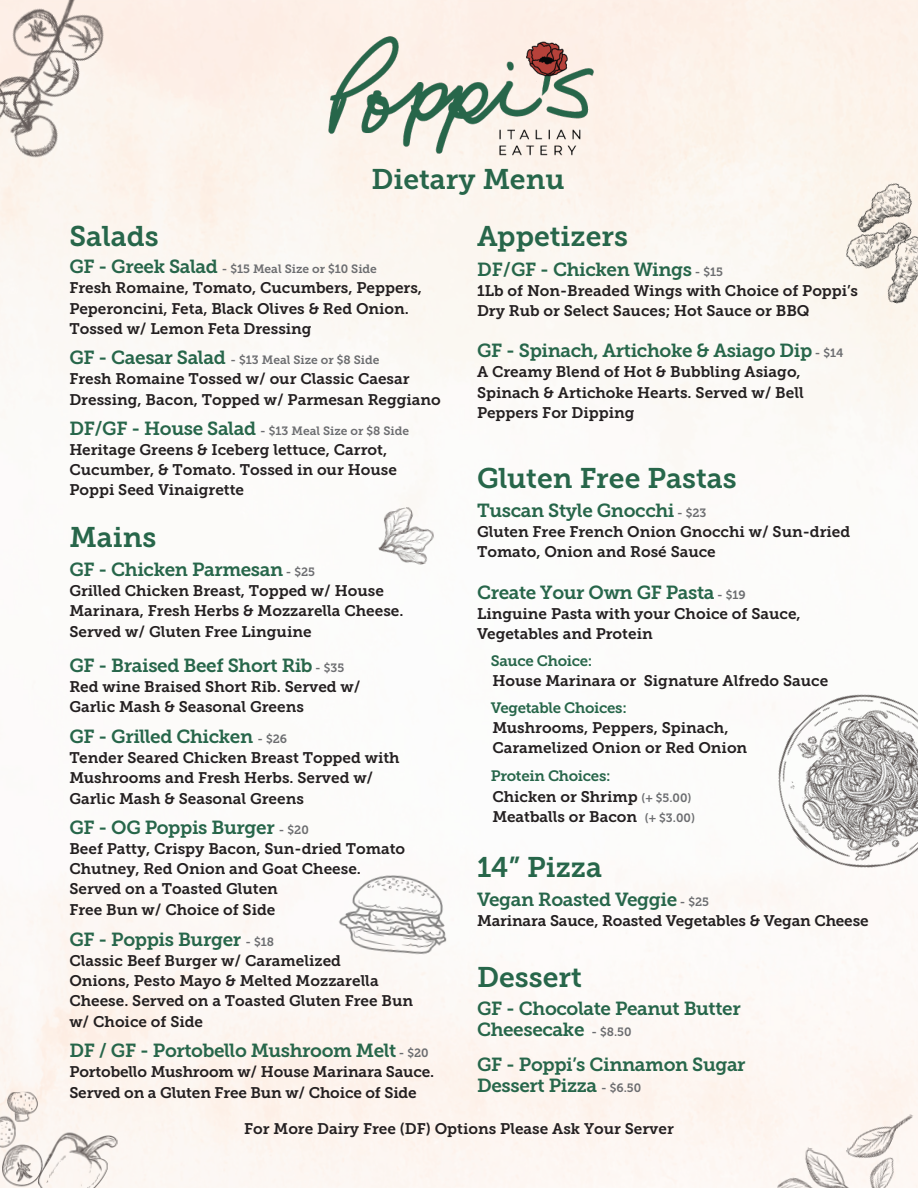
<style>
.page{position:relative;width:918px;height:1188px;background:#fff}
.page>*{position:absolute;margin:0;border:0;box-sizing:border-box;transform-origin:0 0}
.t1{font:28.35px "Museo Slab 700";color:#27664a}
.t2{font:18.9px "Museo Slab 700";letter-spacing:-.02em;color:#27664a}
.t3{font:15.3px/20.1px "Museo Slab 700";color:#231f20}
.t4{font:15px "Museo Slab 700";letter-spacing:-.02em;color:#27664a}
.t5{font:12px "Museo Slab 700";color:#6c6d70}
.s1{font-size:18.9px;color:#27664a}
.s2{font-size:12px;color:#6c6d70}
</style>
<div class="page">
<img style="left:0;top:1089px;width:118px;height:99px">
<img style="left:0;top:0;width:180px;height:214px">
<img style="left:373px;top:504px;width:65px;height:67px">
<img style="left:835px;top:1096px;width:83px;height:92px">
<img style="left:305px;top:12px;width:306px;height:169px">
<img style="left:741px;top:660px;width:177px;height:245px">
<img style="left:328px;top:861px;width:132px;height:111px">
<img style="left:817px;top:153px;width:101px;height:176px">
<img style="left:777px;top:1144px;width:91px;height:44px">
<p class="t1" style="left:371px;top:163px;width:195px">Dietary Menu</p>
<p class="t1" style="left:69px;top:220px;width:91px">Salads</p>
<p class="t5" style="left:69px;top:262px;width:309px"><span class="s1">GF - Greek Salad</span> - $15 Meal Size or $10 Side</p>
<p class="t3" style="left:69px;top:278px;width:354px">Fresh Romaine, Tomato, Cucumbers, Peppers,<br>Peperoncini, Feta, Black Olives &amp; Red Onion.<br>Tossed w/ Lemon Feta Dressing</p>
<p class="t5" style="left:69px;top:353px;width:312px"><span class="s1">GF - Caesar Salad</span> - $13 Meal Size or $8 Side</p>
<p class="t3" style="left:69px;top:368px;width:373px;line-height:21.1px">Fresh Romaine Tossed w/ our Classic Caesar<br>Dressing, Bacon, Topped w/ Parmesan Reggiano</p>
<p class="t5" style="left:69px;top:424px;width:341px"><span class="s1">DF/GF - House Salad</span> - $13 Meal Size or $8 Side</p>
<p class="t3" style="left:69px;top:440px;width:319px">Heritage Greens &amp; Iceberg lettuce, Carrot,</p>
<p class="t3" style="left:69px;top:460px;width:329px">Cucumber, &amp; Tomato. Tossed in our House</p>
<p class="t3" style="left:69px;top:480px;width:176px">Poppi Seed Vinaigrette</p>
<p class="t1" style="left:477px;top:220px;width:153px">Appetizers</p>
<p class="t2" style="left:477px;top:259px;width:248px">DF/GF - Chicken Wings <span class="s2">- $15</span></p>
<p class="t3" style="left:477px;top:281px;width:383px">1Lb of Non-Breaded Wings with Choice of Poppi’s<br>Dry Rub or Select Sauces; Hot Sauce or BBQ</p>
<p class="t2" style="left:477px;top:340px;width:368px">GF - Spinach, Artichoke &amp; Asiago Dip <span class="s2">- $14</span></p>
<p class="t3" style="left:477px;top:362px;width:325px">A Creamy Blend of Hot &amp; Bubbling Asiago,</p>
<p class="t3" style="left:477px;top:382px;width:328px">Spinach &amp; Artichoke Hearts. Served w/ Bell</p>
<p class="t3" style="left:477px;top:402px;width:159px">Peppers For Dipping</p>
<p class="t1" style="left:477px;top:462px;width:261px">Gluten Free Pastas</p>
<p class="t2" style="left:477px;top:500px;width:231px">Tuscan Style Gnocchi <span class="s2">- $23</span></p>
<p class="t3" style="left:477px;top:522px;width:375px">Gluten Free French Onion Gnocchi w/ Sun-dried</p>
<p class="t3" style="left:477px;top:542px;width:240px">Tomato, Onion and Rosé Sauce</p>
<p class="t2" style="left:477px;top:581px;width:270px">Create Your Own GF Pasta <span class="s2">- $19</span></p>
<p class="t3" style="left:477px;top:604px;width:325px">Linguine Pasta with your Choice of Sauce,<br>Vegetables and Protein</p>
<p class="t4" style="left:491px;top:652px;width:103px">Sauce Choice:</p>
<p class="t3" style="left:492px;top:671px;width:337px">House Marinara or Signature Alfredo Sauce</p>
<p class="t4" style="left:491px;top:700px;width:138px">Vegetable Choices:</p>
<p class="t3" style="left:492px;top:718px;width:238px">Mushrooms, Peppers, Spinach,</p>
<p class="t3" style="left:492px;top:738px;width:256px">Caramelized Onion or Red Onion</p>
<p class="t4" style="left:491px;top:767px;width:121px">Protein Choices:</p>
<p class="t3" style="left:492px;top:787px;width:201px">Chicken or Shrimp <span class="s2">(+ $5.00)</span></p>
<p class="t3" style="left:492px;top:807px;width:204px">Meatballs or Bacon <span class="s2">(+ $3.00)</span></p>
<p class="t1" style="left:69px;top:521px;width:89px">Mains</p>
<p class="t2" style="left:69px;top:558px;width:247px">GF - Chicken Parmesan <span class="s2">- $25</span></p>
<p class="t3" style="left:69px;top:580px;width:336px;line-height:20.7px">Grilled Chicken Breast, Topped w/ House<br>Marinara, Fresh Herbs &amp; Mozzarella Cheese.<br>Served w/ Gluten Free Linguine</p>
<p class="t2" style="left:69px;top:655px;width:277px">GF - Braised Beef Short Rib <span class="s2">- $35</span></p>
<p class="t3" style="left:69px;top:677px;width:293px">Red wine Braised Short Rib. Served w/</p>
<p class="t3" style="left:69px;top:697px;width:236px">Garlic Mash &amp; Seasonal Greens</p>
<p class="t2" style="left:69px;top:725px;width:219px">GF - Grilled Chicken <span class="s2">- $26</span></p>
<p class="t3" style="left:69px;top:747px;width:332px">Tender Seared Chicken Breast Topped with<br>Mushrooms and Fresh Herbs. Served w/</p>
<p class="t3" style="left:69px;top:789px;width:236px">Garlic Mash &amp; Seasonal Greens</p>
<p class="t2" style="left:69px;top:817px;width:241px">GF - OG Poppis Burger <span class="s2">- $20</span></p>
<p class="t3" style="left:69px;top:839px;width:337px">Beef Patty, Crispy Bacon, Sun-dried Tomato</p>
<p class="t3" style="left:69px;top:859px;width:293px">Chutney, Red Onion and Goat Cheese.</p>
<p class="t3" style="left:69px;top:879px;width:210px">Served on a Toasted Gluten</p>
<p class="t3" style="left:69px;top:900px;width:208px">Free Bun w/ Choice of Side</p>
<p class="t2" style="left:69px;top:928px;width:206px">GF - Poppis Burger <span class="s2">- $18</span></p>
<p class="t3" style="left:69px;top:950px;width:273px">Classic Beef Burger w/ Caramelized</p>
<p class="t3" style="left:69px;top:970px;width:345px">Onions, Pesto Mayo &amp; Melted Mozzarella<br>Cheese. Served on a Toasted Gluten Free Bun</p>
<p class="t3" style="left:69px;top:1012px;width:135px">w/ Choice of Side</p>
<p class="t2" style="left:69px;top:1040px;width:361px">DF / GF - Portobello Mushroom Melt <span class="s2">- $20</span></p>
<p class="t3" style="left:69px;top:1061px;width:367px;line-height:21.1px">Portobello Mushroom w/ House Marinara Sauce.<br>Served on a Gluten Free Bun w/ Choice of Side</p>
<p class="t1" style="left:477px;top:851px;width:127px">14” Pizza</p>
<p class="t2" style="left:477px;top:889px;width:234px">Vegan Roasted Veggie <span class="s2">- $25</span></p>
<p class="t3" style="left:477px;top:911px;width:393px">Marinara Sauce, Roasted Vegetables &amp; Vegan Cheese</p>
<p class="t1" style="left:477px;top:961px;width:106px">Dessert</p>
<p class="t2" style="left:477px;top:998px;width:265px">GF - Chocolate Peanut Butter</p>
<p class="t2" style="left:477px;top:1019px;width:156px">Cheesecake <span class="s2">- $8.50</span></p>
<p class="t2" style="left:477px;top:1054px;width:270px">GF - Poppi’s Cinnamon Sugar</p>
<p class="t2" style="left:477px;top:1075px;width:166px">Dessert Pizza <span class="s2">- $6.50</span></p>
<p class="t3" style="left:244px;top:1119px;width:431px">For More Dairy Free (DF) Options Please Ask Your Server</p>
</div>
